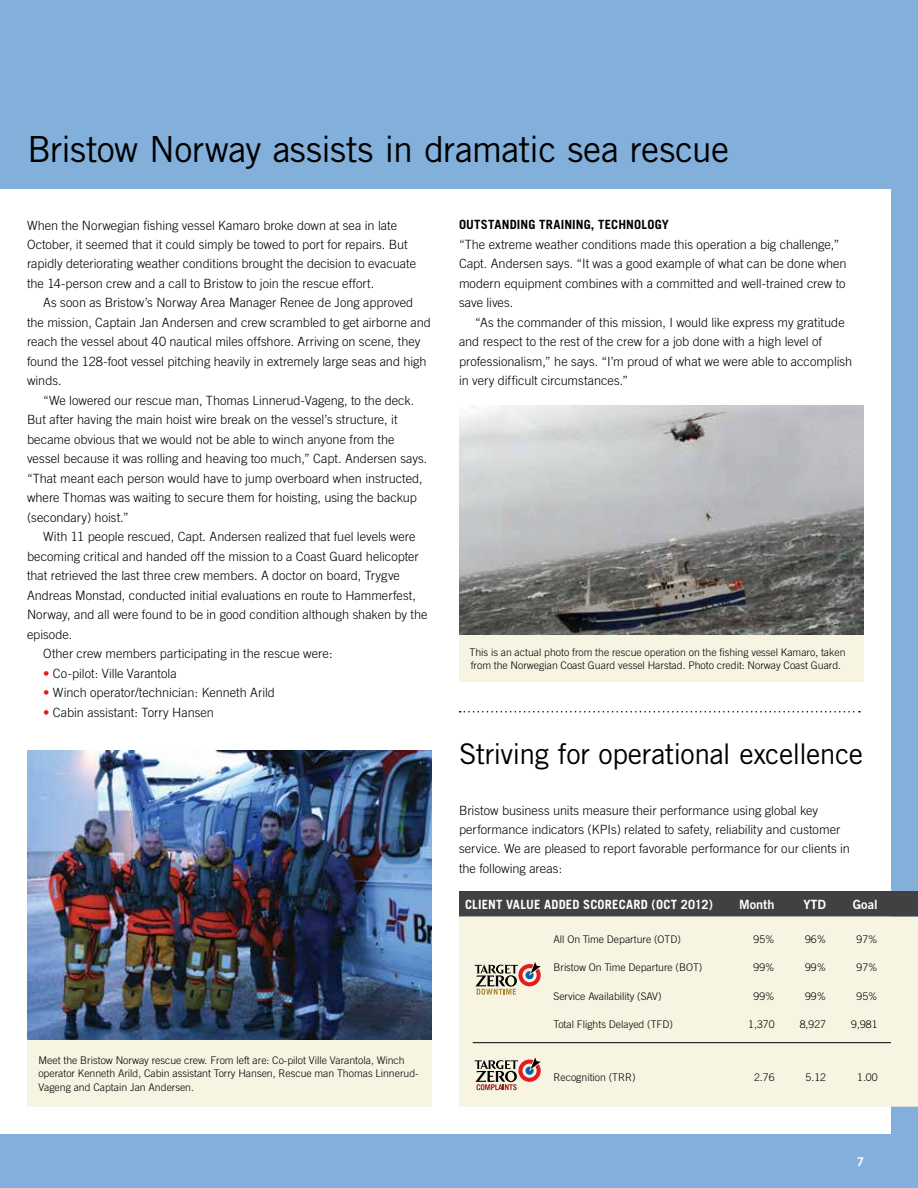
<style>
.page{position:relative;width:918px;height:1188px;background:#82b0da}
.page>*{position:absolute;margin:0;border:0;box-sizing:border-box;transform-origin:0 0}
.t1{font:36px "Trade Gothic";letter-spacing:-.02em;color:#000}
.t2{font:28.5px "Trade Gothic";letter-spacing:-.02em;color:#000}
.t3{font:300 12.75px/19.5px "Trade Gothic";color:#000}
.t4{font:700 12.75px "Trade Gothic";letter-spacing:.015em;color:#fff}
.t5{font:700 12.75px "Trade Gothic";letter-spacing:.01em;color:#000}
.t6{font:12.75px "Trade Gothic Bold Two";color:#fff}
.t7{font:300 10.5px/13.5px "Trade Gothic";color:#000}
.s1{color:#e31b23}
</style>
<div class="page">
<div style="left:0;top:189px;width:891px;height:945px;background:#fff"></div>
<div style="left:459px;top:634px;width:405px;height:48px;background:#f7f4e1"></div>
<div style="left:27px;top:1040px;width:405px;height:67px;background:#f7f4e1"></div>
<div style="left:459px;top:891px;width:459px;height:26px;background:#414042"></div>
<div style="left:459px;top:917px;width:459px;height:190px;background:#f7f4e1"></div>
<svg style="left:475px;top:962px;width:66px;height:33px;background:#bfaa9b"></svg>
<svg style="left:475px;top:1057px;width:66px;height:33px;background:#bea499"></svg>
<hr style="left:473px;top:1042px;width:418px;height:1px;background:#000">
<img style="left:459px;top:405px;width:405px;height:229px">
<img style="left:27px;top:751px;width:405px;height:289px">
<svg style="left:460px;top:711px;width:400px;height:1px"></svg>
<h1 class="t1" style="left:27px;top:127px;width:704px">Bristow Norway assists in dramatic sea rescue</h1>
<p class="t3" style="left:27px;top:215px;width:391px">When the Norwegian fishing vessel Kamaro broke down at sea in late October, it seemed that it could simply be towed to port for repairs. But rapidly deteriorating weather conditions brought the decision to evacuate the 14-person crew and a call to Bristow to join the rescue effort.</p>
<p class="t3" style="left:27px;top:293px;width:406px;text-indent:16px">As soon as Bristow’s Norway Area Manager Renee de Jong approved the mission, Captain Jan Andersen and crew scrambled to get airborne and reach the vessel about 40 nautical miles offshore. Arriving on scene, they found the 128-foot vessel pitching heavily in extremely large seas and high winds.</p>
<p class="t3" style="left:27px;top:391px;width:402px;text-indent:16px">“We lowered our rescue man, Thomas Linnerud-Vageng, to the deck.<br>But after having the main hoist wire break on the vessel’s structure, it became obvious that we would not be able to winch anyone from the vessel because it was rolling and heaving too much,” Capt. Andersen says. “That meant each person would have to jump overboard when instructed, where Thomas was waiting to secure them for hoisting, using the backup (secondary) hoist.”</p>
<p class="t3" style="left:43px;top:527px;width:374px">With 11 people rescued, Capt. Andersen realized that fuel levels were</p>
<p class="t3" style="left:27px;top:546px;width:393px">becoming critical and handed off the mission to a Coast Guard helicopter</p>
<p class="t3" style="left:27px;top:566px;width:375px">that retrieved the last three crew members. A doctor on board, Trygve</p>
<p class="t3" style="left:27px;top:585px;width:391px">Andreas Monstad, conducted initial evaluations en route to Hammerfest,</p>
<p class="t3" style="left:27px;top:605px;width:402px">Norway, and all were found to be in good condition although shaken by the</p>
<p class="t3" style="left:27px;top:624px;width:47px">episode.</p>
<p class="t3" style="left:43px;top:644px;width:291px">Other crew members participating in the rescue were:</p>
<p class="t3" style="left:43px;top:663px;width:135px"><span class="s1">•</span> Co-pilot: Ville Varantola</p>
<p class="t3" style="left:43px;top:683px;width:233px"><span class="s1">•</span> Winch operator/technician: Kenneth Arild</p>
<p class="t3" style="left:43px;top:702px;width:172px"><span class="s1">•</span> Cabin assistant: Torry Hansen</p>
<p class="t7" style="left:38px;top:1053px;width:382px">Meet the Bristow Norway rescue crew. From left are: Co-pilot Ville Varantola, Winch operator Kenneth Arild, Cabin assistant Torry Hansen, Rescue man Thomas Linnerud-<br>Vageng and Captain Jan Andersen.</p>
<p class="t5" style="left:459px;top:217px;width:211px">OUTSTANDING TRAINING, TECHNOLOGY</p>
<p class="t3" style="left:459px;top:234px;width:389px">“The extreme weather conditions made this operation a big challenge,” Capt. Andersen says. “It was a good example of what can be done when modern equipment combines with a committed and well-trained crew to save lives.</p>
<p class="t3" style="left:459px;top:312px;width:395px;text-indent:16px">“As the commander of this mission, I would like express my gratitude and respect to the rest of the crew for a job done with a high level of professionalism,” he says. “I’m proud of what we were able to accomplish in very difficult circumstances.”</p>
<p class="t7" style="left:470px;top:645px;width:377px">This is an actual photo from the rescue operation on the fishing vessel Kamaro, taken from the Norwegian Coast Guard vessel Harstad. Photo credit: Norway Coast Guard.</p>
<h2 class="t2" style="left:459px;top:736px;width:406px">Striving for operational excellence</h2>
<p class="t3" style="left:459px;top:800px;width:393px">Bristow business units measure their performance using global key performance indicators (KPIs) related to safety, reliability and customer service. We are pleased to report favorable performance for our clients in the following areas:</p>
<p class="t4" style="left:465px;top:896px;width:199px">CLIENT VALUE ADDED SCORECARD (OCT</p>
<p class="t4" style="left:681px;top:896px;width:34px">2012)</p>
<p class="t6" style="left:739px;top:897px;width:37px">Month</p>
<p class="t6" style="left:803px;top:897px;width:24px">YTD</p>
<p class="t6" style="left:853px;top:897px;width:26px">Goal</p>
<p class="t7" style="left:554px;top:933px;width:129px">All On Time Departure (OTD)</p>
<p class="t7" style="left:754px;top:933px;width:23px">95%</p>
<p class="t7" style="left:805px;top:933px;width:23px">96%</p>
<p class="t7" style="left:857px;top:933px;width:23px">97%</p>
<p class="t7" style="left:554px;top:961px;width:150px">Bristow On Time Departure (BOT)</p>
<p class="t7" style="left:754px;top:961px;width:23px">99%</p>
<p class="t7" style="left:805px;top:961px;width:23px">99%</p>
<p class="t7" style="left:857px;top:961px;width:23px">97%</p>
<p class="t7" style="left:554px;top:989px;width:110px">Service Availability (SAV)</p>
<p class="t7" style="left:754px;top:989px;width:23px">99%</p>
<p class="t7" style="left:805px;top:989px;width:23px">99%</p>
<p class="t7" style="left:857px;top:989px;width:23px">95%</p>
<p class="t7" style="left:554px;top:1017px;width:121px">Total Flights Delayed (TFD)</p>
<p class="t7" style="left:748px;top:1017px;width:28px">1,370</p>
<p class="t7" style="left:800px;top:1017px;width:28px">8,927</p>
<p class="t7" style="left:851px;top:1017px;width:28px">9,981</p>
<p class="t7" style="left:554px;top:1070px;width:84px">Recognition (TRR)</p>
<p class="t7" style="left:754px;top:1070px;width:22px">2.76</p>
<p class="t7" style="left:806px;top:1070px;width:22px">5.12</p>
<p class="t7" style="left:857px;top:1070px;width:22px">1.00</p>
</div>
